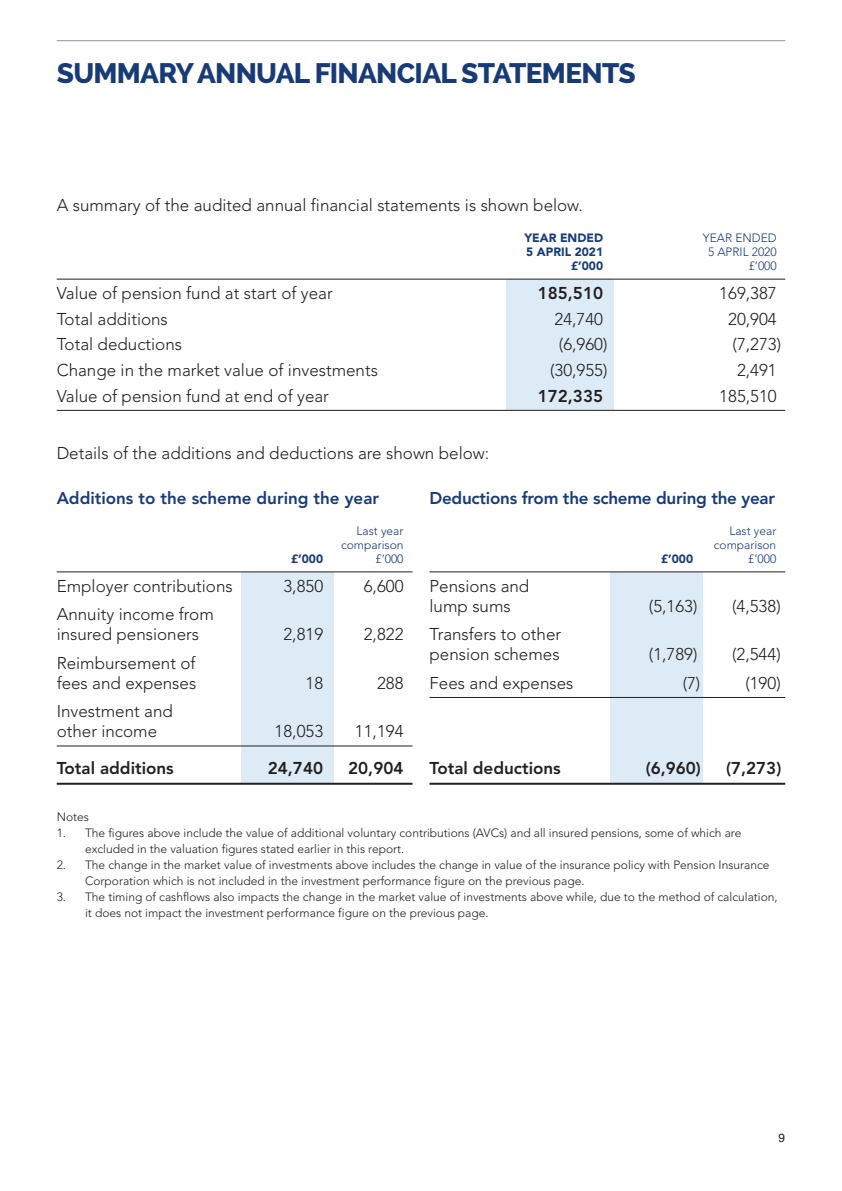
<style>
.page{position:relative;width:842px;height:1191px;background:#fff}
.page>*{position:absolute;margin:0;border:0;box-sizing:border-box;transform-origin:0 0}
.t1{font:800 28px "Raleway";letter-spacing:-.025em;color:#183b77}
.t2{font:300 17px/20px "Avenir";color:#231f20}
.t3{font:800 17px "Avenir";color:#231f20}
.t4{font:800 17px "Avenir";letter-spacing:-.015em;color:#183b77}
.t5{font:300 12px/16px "Avenir";color:#231f20}
.t6{font:300 12px/14px "Avenir";color:#183b77;text-align:right}
.t7{font:900 12px "Avenir";color:#183b77}
.t8{font:12px "Helvetica";color:#231f20}
</style>
<div class="page">
<div style="left:610px;top:571px;width:93px;height:212px;background:#dcebf5"></div>
<div style="left:241px;top:572px;width:93px;height:212px;background:#dcebf5"></div>
<div style="left:506px;top:279px;width:108px;height:131px;background:#dcebf5"></div>
<hr style="left:57px;top:40px;width:728px;height:1px;background:#919396">
<hr style="left:57px;top:279px;width:728px;height:1px;background:#231f20">
<hr style="left:57px;top:410px;width:728px;height:1px;background:#231f20">
<hr style="left:57px;top:571px;width:355px;height:1px;background:#231f20">
<hr style="left:57px;top:745px;width:355px;height:1px;background:#231f20">
<hr style="left:57px;top:782px;width:355px;height:2px;background:#231f20">
<hr style="left:429px;top:571px;width:356px;height:1px;background:#231f20">
<hr style="left:429px;top:697px;width:356px;height:1px;background:#231f20">
<hr style="left:429px;top:782px;width:356px;height:2px;background:#231f20">
<h1 class="t1" style="left:57px;top:63px;width:580px">SUMMARY ANNUAL FINANCIAL STATEMENTS</h1>
<p class="t2" style="left:57px;top:197px;width:528px">A summary of the audited annual financial statements is shown below.</p>
<p class="t7" style="left:524px;top:233px;width:80px">YEAR ENDED</p>
<p class="t6" style="left:703px;top:232px;width:75px">YEAR ENDED</p>
<p class="t7" style="left:526px;top:247px;width:78px">5 APRIL 2021</p>
<p class="t6" style="left:708px;top:246px;width:70px">5 APRIL 2020</p>
<p class="t7" style="left:571px;top:261px;width:33px">£’000</p>
<p class="t6" style="left:749px;top:260px;width:30px">£’000</p>
<p class="t2" style="left:57px;top:284px;width:277px">Value of pension fund at start of year</p>
<p class="t3" style="left:538px;top:285px;width:67px">185,510</p>
<p class="t2" style="left:719px;top:284px;width:59px">169,387</p>
<p class="t2" style="left:57px;top:310px;width:113px">Total additions</p>
<p class="t2" style="left:554px;top:310px;width:50px">24,740</p>
<p class="t2" style="left:728px;top:310px;width:50px">20,904</p>
<p class="t2" style="left:57px;top:336px;width:127px">Total deductions</p>
<p class="t2" style="left:559px;top:336px;width:50px">(6,960)</p>
<p class="t2" style="left:732px;top:336px;width:50px">(7,273)</p>
<p class="t2" style="left:57px;top:361px;width:323px">Change in the market value of investments</p>
<p class="t2" style="left:550px;top:361px;width:59px">(30,955)</p>
<p class="t2" style="left:737px;top:361px;width:41px">2,491</p>
<p class="t2" style="left:57px;top:387px;width:274px">Value of pension fund at end of year</p>
<p class="t3" style="left:538px;top:387px;width:67px">172,335</p>
<p class="t2" style="left:719px;top:387px;width:59px">185,510</p>
<p class="t2" style="left:57px;top:444px;width:434px">Details of the additions and deductions are shown below:</p>
<p class="t4" style="left:57px;top:490px;width:324px">Additions to the scheme during the year</p>
<p class="t6" style="left:341px;top:525px;width:64px">Last year comparison</p>
<p class="t7" style="left:291px;top:554px;width:33px">£’000</p>
<p class="t6" style="left:375px;top:553px;width:30px">£’000</p>
<p class="t2" style="left:57px;top:577px;width:178px">Employer contributions</p>
<p class="t2" style="left:283px;top:577px;width:41px">3,850</p>
<p class="t2" style="left:364px;top:577px;width:41px">6,600</p>
<p class="t2" style="left:57px;top:606px;width:159px">Annuity income from insured pensioners</p>
<p class="t2" style="left:283px;top:626px;width:41px">2,819</p>
<p class="t2" style="left:364px;top:626px;width:41px">2,822</p>
<p class="t2" style="left:57px;top:654px;width:141px">Reimbursement of fees and expenses</p>
<p class="t2" style="left:57px;top:703px;width:118px">Investment and other income</p>
<p class="t2" style="left:305px;top:674px;width:19px">18</p>
<p class="t2" style="left:377px;top:674px;width:28px">288</p>
<p class="t2" style="left:275px;top:723px;width:50px">18,053</p>
<p class="t2" style="left:355px;top:723px;width:50px">11,194</p>
<p class="t3" style="left:57px;top:760px;width:119px">Total additions</p>
<p class="t3" style="left:268px;top:760px;width:57px">24,740</p>
<p class="t3" style="left:348px;top:760px;width:57px">20,904</p>
<p class="t4" style="left:429px;top:490px;width:347px">Deductions from the scheme during the year</p>
<p class="t6" style="left:714px;top:525px;width:64px">Last year comparison</p>
<p class="t7" style="left:661px;top:554px;width:33px">£’000</p>
<p class="t6" style="left:748px;top:553px;width:30px">£’000</p>
<p class="t2" style="left:429px;top:577px;width:101px">Pensions and lump sums</p>
<p class="t2" style="left:649px;top:597px;width:50px">(5,163)</p>
<p class="t2" style="left:732px;top:597px;width:50px">(4,538)</p>
<p class="t2" style="left:429px;top:626px;width:133px">Transfers to other pension schemes</p>
<p class="t2" style="left:649px;top:646px;width:50px">(1,789)</p>
<p class="t2" style="left:732px;top:646px;width:50px">(2,544)</p>
<p class="t2" style="left:429px;top:674px;width:145px">Fees and expenses</p>
<p class="t2" style="left:683px;top:674px;width:19px">(7)</p>
<p class="t2" style="left:745px;top:674px;width:37px">(190)</p>
<p class="t3" style="left:429px;top:760px;width:133px">Total deductions</p>
<p class="t3" style="left:646px;top:760px;width:57px">(6,960)</p>
<p class="t3" style="left:726px;top:760px;width:57px">(7,273)</p>
<p class="t5" style="left:57px;top:810px;width:34px">Notes</p>
<p class="t5" style="left:85px;top:826px;width:658px;text-indent:-28px">1. The figures above include the value of additional voluntary contributions (AVCs) and all insured pensions, some of which are excluded in the valuation figures stated earlier in this report.</p>
<p class="t5" style="left:85px;top:858px;width:686px;text-indent:-28px">2. The change in the market value of investments above includes the change in value of the insurance policy with Pension Insurance<br>Corporation which is not included in the investment performance figure on the previous page.</p>
<p class="t5" style="left:85px;top:890px;width:694px;text-indent:-28px">3. The timing of cashflows also impacts the change in the market value of investments above while, due to the method of calculation, it does not impact the investment performance figure on the previous page.</p>
<p class="t8" style="left:779px;top:1130px;width:8px">9</p>
</div>
